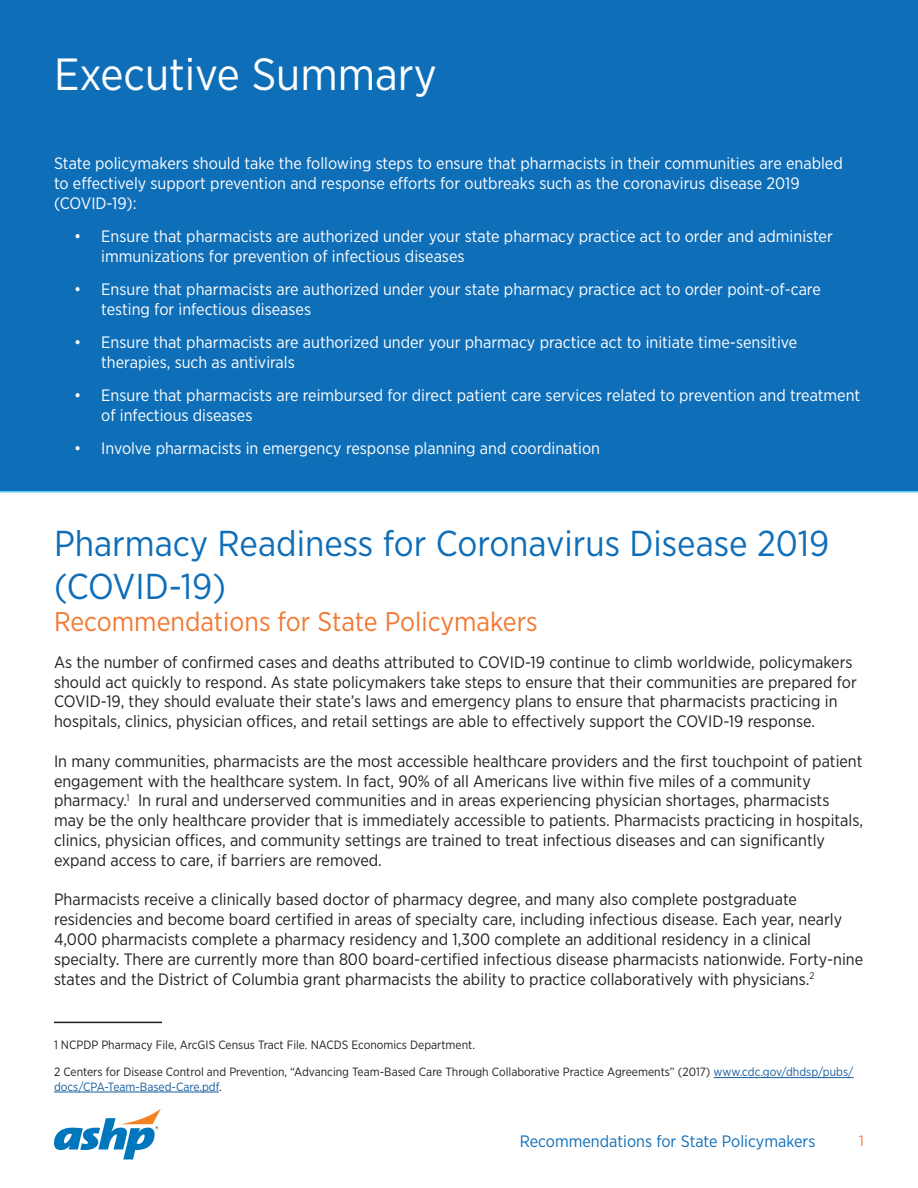
<style>
.page{position:relative;width:918px;height:1188px;background:#fff}
.page>*{position:absolute;margin:0;border:0;box-sizing:border-box;transform-origin:0 0}
.t1{font:45px "Gotham Narrow";color:#fff}
.t2{font:36px/43.2px "Gotham Narrow";color:#0f6eb8}
.t3{font:27px "Gotham Narrow";color:#f37932}
.t4{font:16.5px/19.8px "Gotham Narrow";color:#231f20}
.t5{font:16.5px/19.8px "Gotham Narrow";color:#fff}
.t6{font:16.5px "Gotham Narrow";color:#0f6eb8}
.t7{font:15px "Gotham Narrow";color:#f37932}
.t8{font:12px/14.4px "Gotham Narrow";color:#231f20}
.s1{color:#175d9e}
</style>
<div class="page">
<svg style="left:54px;top:1109px;width:107px;height:50px"></svg>
<div style="left:0;top:0;width:918px;height:492px;background:#0f6eb8"></div>
<hr style="left:54px;top:1022px;width:108px;height:1px;background:#231f20">
<hr style="left:714px;top:1077px;width:140px;height:1px;background:#175d9e">
<hr style="left:54px;top:1092px;width:165px;height:1px;background:#175d9e">
<h1 class="t1" style="left:54px;top:46px;width:384px">Executive Summary</h1>
<p class="t5" style="left:54px;top:153px;width:790px">State policymakers should take the following steps to ensure that pharmacists in their communities are enabled to effectively support prevention and response efforts for outbreaks such as the coronavirus disease 2019 (COVID-19):</p>
<p class="t5" style="left:101px;top:226px;width:733px;text-indent:-27px">• Ensure that pharmacists are authorized under your state pharmacy practice act to order and administer immunizations for prevention of infectious diseases</p>
<p class="t5" style="left:101px;top:279px;width:721px;text-indent:-27px">• Ensure that pharmacists are authorized under your state pharmacy practice act to order point-of-care testing for infectious diseases</p>
<p class="t5" style="left:101px;top:332px;width:698px;text-indent:-27px">• Ensure that pharmacists are authorized under your pharmacy practice act to initiate time-sensitive therapies, such as antivirals</p>
<p class="t5" style="left:101px;top:385px;width:761px;text-indent:-27px">• Ensure that pharmacists are reimbursed for direct patient care services related to prevention and treatment of infectious diseases</p>
<p class="t5" style="left:74px;top:438px;width:527px">• Involve pharmacists in emergency response planning and coordination</p>
<h2 class="t2" style="left:54px;top:521px;width:777px">Pharmacy Readiness for Coronavirus Disease 2019 (COVID-19)</h2>
<h3 class="t3" style="left:54px;top:605px;width:485px">Recommendations for State Policymakers</h3>
<p class="t4" style="left:54px;top:652px;width:804px">As the number of confirmed cases and deaths attributed to COVID-19 continue to climb worldwide, policymakers should act quickly to respond. As state policymakers take steps to ensure that their communities are prepared for COVID-19, they should evaluate their state’s laws and emergency plans to ensure that pharmacists practicing in hospitals, clinics, physician offices, and retail settings are able to effectively support the COVID-19 response.</p>
<p class="t4" style="left:54px;top:751px;width:811px">In many communities, pharmacists are the most accessible healthcare providers and the first touchpoint of patient engagement with the healthcare system. In fact, 90% of all Americans live within five miles of a community pharmacy.<sup>1</sup> In rural and underserved communities and in areas experiencing physician shortages, pharmacists may be the only healthcare provider that is immediately accessible to patients. Pharmacists practicing in hospitals, clinics, physician offices, and community settings are trained to treat infectious diseases and can significantly expand access to care, if barriers are removed.</p>
<p class="t4" style="left:54px;top:889px;width:811px">Pharmacists receive a clinically based doctor of pharmacy degree, and many also complete postgraduate residencies and become board certified in areas of specialty care, including infectious disease. Each year, nearly 4,000 pharmacists complete a pharmacy residency and 1,300 complete an additional residency in a clinical specialty. There are currently more than 800 board-certified infectious disease pharmacists nationwide. Forty-nine states and the District of Columbia grant pharmacists the ability to practice collaboratively with physicians.<sup>2</sup></p>
<p class="t8" style="left:54px;top:1038px;width:423px">1 NCPDP Pharmacy File, ArcGIS Census Tract File. NACDS Economics Department.</p>
<p class="t8" style="left:54px;top:1065px;width:801px">2 Centers for Disease Control and Prevention, “Advancing Team-Based Care Through Collaborative Practice Agreements” (2017) <span class="s1">www.cdc.gov/dhdsp/pubs/ docs/CPA-Team-Based-Care.pdf</span>.</p>
<p class="t6" style="left:520px;top:1131px;width:297px">Recommendations for State Policymakers</p>
<p class="t7" style="left:859px;top:1131px;width:6px">1</p>
</div>
